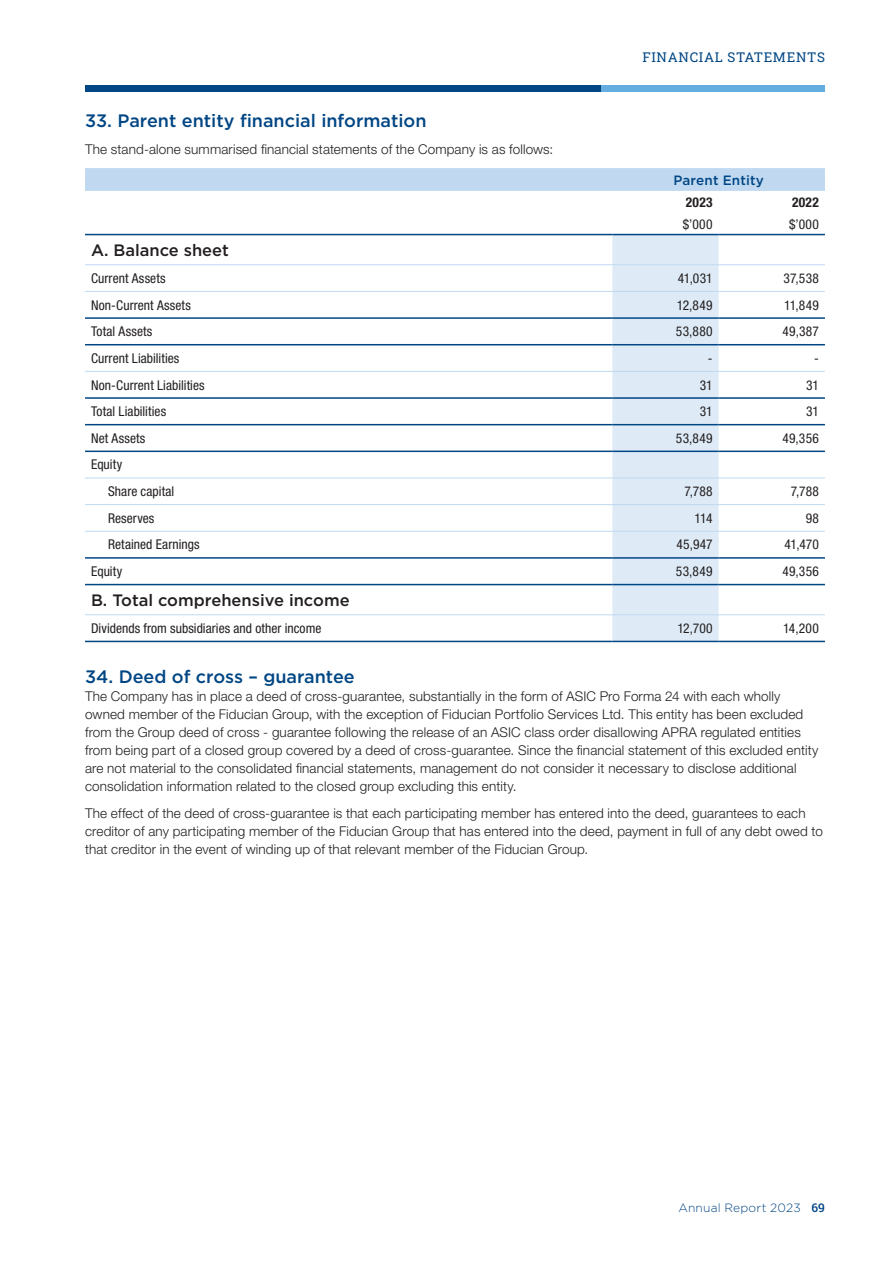
<style>
.page{position:relative;width:893px;height:1263px;background:#fff}
.page>*{position:absolute;margin:0;border:0;box-sizing:border-box;transform-origin:0 0}
.Heading_Para{font:500 18px "Gotham";color:#004684}
.Sub_Heading_Para{font:500 16.5px "Gotham";color:#231f20}
.Paragraph{font:300 13.5px/18px "Helvetica Neue LT Pro";letter-spacing:.01em;color:#231f20}
.Table_Text{font:condensed 13.5px "Helvetica Neue LT Pro";letter-spacing:.01em;color:#231f20}
.Table_Indented{font:condensed 13.5px "Helvetica Neue LT Pro";letter-spacing:.005em;color:#231f20}
.t1{font:13.5px "Roboto Slab";letter-spacing:.05em;color:#004684}
.Table_Header{font:500 13.5px "Gotham";letter-spacing:.01em;color:#004684}
.Table_Highlight{font:700 condensed 13.5px "Helvetica Neue LT Pro";letter-spacing:.02em;color:#231f20}
.t2{font:300 12px "Gotham";letter-spacing:.02em;color:#004684}
.s1{font-family:"Roboto Slab";font-weight:400}
</style>
<div class="page">
<div style="left:601px;top:85px;width:224px;height:6px;background:#64addf"></div>
<div style="left:85px;top:85px;width:516px;height:6px;background:#004684"></div>
<div style="left:85px;top:168px;width:740px;height:23px;background:#c0d9f1"></div>
<div style="left:612px;top:235px;width:107px;height:406px;background:#deebf7"></div>
<hr style="left:612px;top:264px;width:107px;height:1px;background:#c0d9f1">
<hr style="left:719px;top:264px;width:106px;height:1px;background:#c0d9f1">
<hr style="left:85px;top:291px;width:527px;height:1px;background:#c0d9f1">
<hr style="left:612px;top:291px;width:107px;height:1px;background:#c0d9f1">
<hr style="left:719px;top:291px;width:106px;height:1px;background:#c0d9f1">
<hr style="left:85px;top:371px;width:527px;height:1px;background:#c0d9f1">
<hr style="left:612px;top:371px;width:107px;height:1px;background:#c0d9f1">
<hr style="left:719px;top:371px;width:106px;height:1px;background:#c0d9f1">
<hr style="left:85px;top:478px;width:527px;height:1px;background:#c0d9f1">
<hr style="left:612px;top:478px;width:107px;height:1px;background:#c0d9f1">
<hr style="left:719px;top:478px;width:106px;height:1px;background:#c0d9f1">
<hr style="left:85px;top:504px;width:527px;height:1px;background:#c0d9f1">
<hr style="left:612px;top:504px;width:107px;height:1px;background:#c0d9f1">
<hr style="left:719px;top:504px;width:106px;height:1px;background:#c0d9f1">
<hr style="left:85px;top:531px;width:527px;height:1px;background:#c0d9f1">
<hr style="left:612px;top:531px;width:107px;height:1px;background:#c0d9f1">
<hr style="left:719px;top:531px;width:106px;height:1px;background:#c0d9f1">
<hr style="left:85px;top:264px;width:527px;height:1px;background:#c0d9f1">
<hr style="left:85px;top:614px;width:527px;height:1px;background:#c0d9f1">
<hr style="left:612px;top:614px;width:107px;height:1px;background:#c0d9f1">
<hr style="left:719px;top:614px;width:106px;height:1px;background:#c0d9f1">
<hr style="left:85px;top:234px;width:527px;height:1px;background:#004684">
<hr style="left:612px;top:234px;width:107px;height:1px;background:#004684">
<hr style="left:719px;top:234px;width:106px;height:1px;background:#004684">
<hr style="left:85px;top:317px;width:527px;height:2px;background:#004684">
<hr style="left:612px;top:317px;width:107px;height:2px;background:#004684">
<hr style="left:719px;top:317px;width:106px;height:2px;background:#004684">
<hr style="left:85px;top:344px;width:527px;height:1px;background:#004684">
<hr style="left:612px;top:344px;width:107px;height:1px;background:#004684">
<hr style="left:719px;top:344px;width:106px;height:1px;background:#004684">
<hr style="left:85px;top:397px;width:527px;height:2px;background:#004684">
<hr style="left:612px;top:397px;width:107px;height:2px;background:#004684">
<hr style="left:719px;top:397px;width:106px;height:2px;background:#004684">
<hr style="left:85px;top:424px;width:527px;height:1px;background:#004684">
<hr style="left:612px;top:424px;width:107px;height:1px;background:#004684">
<hr style="left:719px;top:424px;width:106px;height:1px;background:#004684">
<hr style="left:85px;top:451px;width:527px;height:1px;background:#004684">
<hr style="left:612px;top:451px;width:107px;height:1px;background:#004684">
<hr style="left:719px;top:451px;width:106px;height:1px;background:#004684">
<hr style="left:85px;top:557px;width:527px;height:2px;background:#004684">
<hr style="left:612px;top:557px;width:107px;height:2px;background:#004684">
<hr style="left:719px;top:557px;width:106px;height:2px;background:#004684">
<hr style="left:85px;top:584px;width:527px;height:1px;background:#004684">
<hr style="left:612px;top:584px;width:107px;height:1px;background:#004684">
<hr style="left:719px;top:584px;width:106px;height:1px;background:#004684">
<hr style="left:85px;top:641px;width:527px;height:1px;background:#004684">
<hr style="left:612px;top:641px;width:107px;height:1px;background:#004684">
<hr style="left:719px;top:641px;width:106px;height:1px;background:#004684">
<p class="Heading_Para" style="left:85px;top:109px;width:343px">33. Parent entity financial information</p>
<p class="Paragraph" style="left:85px;top:139px;width:470px">The stand-alone summarised financial statements of the Company is as follows:</p>
<p class="t1" style="left:642px;top:48px;width:184px">FINANCIAL STATEMENTS</p>
<p class="Table_Header" style="left:673px;top:171px;width:92px">Parent Entity</p>
<p class="Table_Highlight" style="left:686px;top:194px;width:28px">2023</p>
<p class="Table_Highlight" style="left:792px;top:194px;width:28px">2022</p>
<p class="Table_Text" style="left:683px;top:216px;width:31px">$’000</p>
<p class="Table_Text" style="left:789px;top:216px;width:31px">$’000</p>
<p class="Sub_Heading_Para" style="left:91px;top:240px;width:139px">A. Balance sheet</p>
<p class="Table_Text" style="left:91px;top:270px;width:76px">Current Assets</p>
<p class="Table_Text" style="left:678px;top:270px;width:36px">41,031</p>
<p class="Table_Text" style="left:784px;top:270px;width:37px">37,538</p>
<p class="Table_Text" style="left:91px;top:297px;width:101px">Non-Current Assets</p>
<p class="Table_Text" style="left:677px;top:297px;width:37px">12,849</p>
<p class="Table_Text" style="left:784px;top:297px;width:36px">11,849</p>
<p class="Table_Text" style="left:91px;top:324px;width:63px">Total Assets</p>
<p class="Table_Text" style="left:676px;top:324px;width:38px">53,880</p>
<p class="Table_Text" style="left:783px;top:324px;width:38px">49,387</p>
<p class="Table_Text" style="left:91px;top:350px;width:90px">Current Liabilities</p>
<p class="Table_Text" style="left:708px;top:350px;width:6px">-</p>
<p class="Table_Text" style="left:814px;top:350px;width:6px">-</p>
<p class="Table_Text" style="left:91px;top:377px;width:115px">Non-Current Liabilities</p>
<p class="Table_Text" style="left:700px;top:377px;width:14px">31</p>
<p class="Table_Text" style="left:806px;top:377px;width:14px">31</p>
<p class="Table_Text" style="left:91px;top:404px;width:77px">Total Liabilities</p>
<p class="Table_Text" style="left:700px;top:404px;width:14px">31</p>
<p class="Table_Text" style="left:806px;top:404px;width:14px">31</p>
<p class="Table_Text" style="left:91px;top:430px;width:56px">Net Assets</p>
<p class="Table_Text" style="left:676px;top:430px;width:38px">53,849</p>
<p class="Table_Text" style="left:782px;top:430px;width:38px">49,356</p>
<p class="Table_Text" style="left:91px;top:457px;width:33px">Equity</p>
<p class="Table_Indented" style="left:108px;top:483px;width:68px">Share capital</p>
<p class="Table_Text" style="left:684px;top:483px;width:30px">7,788</p>
<p class="Table_Text" style="left:791px;top:483px;width:30px">7,788</p>
<p class="Table_Indented" style="left:108px;top:510px;width:48px">Reserves</p>
<p class="Table_Text" style="left:694px;top:510px;width:20px">114</p>
<p class="Table_Text" style="left:806px;top:510px;width:15px">98</p>
<p class="Table_Indented" style="left:108px;top:537px;width:93px">Retained Earnings</p>
<p class="Table_Text" style="left:676px;top:537px;width:38px">45,947</p>
<p class="Table_Text" style="left:784px;top:537px;width:36px">41,470</p>
<p class="Table_Text" style="left:91px;top:563px;width:33px">Equity</p>
<p class="Table_Text" style="left:676px;top:563px;width:38px">53,849</p>
<p class="Table_Text" style="left:782px;top:563px;width:38px">49,356</p>
<p class="Sub_Heading_Para" style="left:91px;top:590px;width:260px">B. Total comprehensive income</p>
<p class="Table_Text" style="left:91px;top:620px;width:232px">Dividends from subsidiaries and other income</p>
<p class="Table_Text" style="left:677px;top:620px;width:37px">12,700</p>
<p class="Table_Text" style="left:783px;top:620px;width:37px">14,200</p>
<p class="Heading_Para" style="left:85px;top:665px;width:271px">34. Deed of cross – guarantee</p>
<p class="Paragraph" style="left:85px;top:687px;width:735px">The Company has in place a deed of cross-guarantee, substantially in the form of ASIC Pro Forma 24 with each wholly owned member of the Fiducian Group, with the exception of Fiducian Portfolio Services Ltd. This entity has been excluded from the Group deed of cross - guarantee following the release of an ASIC class order disallowing APRA regulated entities from being part of a closed group covered by a deed of cross-guarantee. Since the financial statement of this excluded entity are not material to the consolidated financial statements, management do not consider it necessary to disclose additional consolidation information related to the closed group excluding this entity.</p>
<p class="Paragraph" style="left:85px;top:803px;width:739px">The effect of the deed of cross-guarantee is that each participating member has entered into the deed, guarantees to each creditor of any participating member of the Fiducian Group that has entered into the deed, payment in full of any debt owed to that creditor in the event of winding up of that relevant member of the Fiducian Group.</p>
<p class="t2" style="left:678px;top:1200px;width:148px">Annual Report 2023 <span class="s1">69</span></p>
</div>
